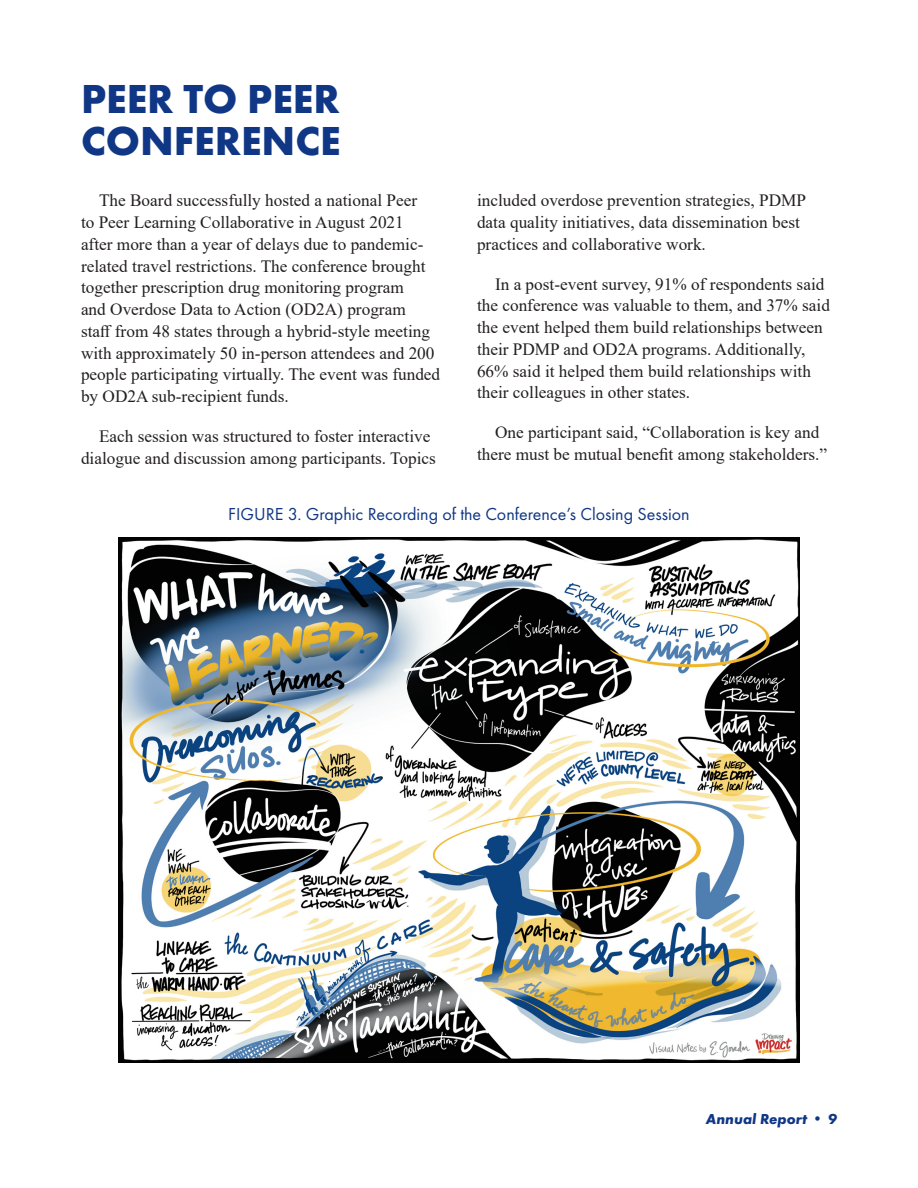
<style>
.page{position:relative;width:918px;height:1188px;background:#fff}
.page>*{position:absolute;margin:0;border:0;box-sizing:border-box;transform-origin:0 0}
.t1{font:700 42px "Futura PT";color:#103785}
.t2{font:18px "Futura PT";color:#103785}
.t3{font:17.25px/21.8px "Times New Roman";color:#231f20}
.t4{font:italic 700 15px "Futura PT";color:#103785}
</style>
<div class="page">
<img style="left:119px;top:537px;width:680px;height:526px">
<p class="t1" style="left:81px;top:72px;width:260px">PEER TO PEER</p>
<p class="t1" style="left:81px;top:114px;width:261px">CONFERENCE</p>
<p class="t3" style="left:81px;top:189px;width:361px;text-indent:18px">The Board successfully hosted a national Peer<br>to Peer Learning Collaborative in August 2021<br>after more than a year of delays due to pandemic&shy;related travel restrictions. The conference brought together prescription drug monitoring program<br>and Overdose Data to Action (OD2A) program staff from 48 states through a hybrid-style meeting with approximately 50 in-person attendees and 200 people participating virtually. The event was funded by OD2A sub-recipient funds.</p>
<p class="t3" style="left:81px;top:425px;width:356px;text-indent:18px">Each session was structured to foster interactive dialogue and discussion among participants. Topics</p>
<p class="t3" style="left:477px;top:189px;width:331px">included overdose prevention strategies, PDMP data quality initiatives, data dissemination best practices and collaborative work.</p>
<p class="t3" style="left:477px;top:272px;width:355px;text-indent:18px">In a post-event survey, 91% of respondents said the conference was valuable to them, and 37% said the event helped them build relationships between their PDMP and OD2A programs. Additionally, 66% said it helped them build relationships with their colleagues in other states.</p>
<p class="t3" style="left:477px;top:421px;width:352px;text-align:center">One participant said, “Collaboration is key and there must be mutual benefit among stakeholders.”</p>
<p class="t2" style="left:228px;top:503px;width:463px">FIGURE 3. Graphic Recording of the Conference’s Closing Session</p>
<p class="t4" style="left:706px;top:1109px;width:133px">Annual Report • 9</p>
</div>
